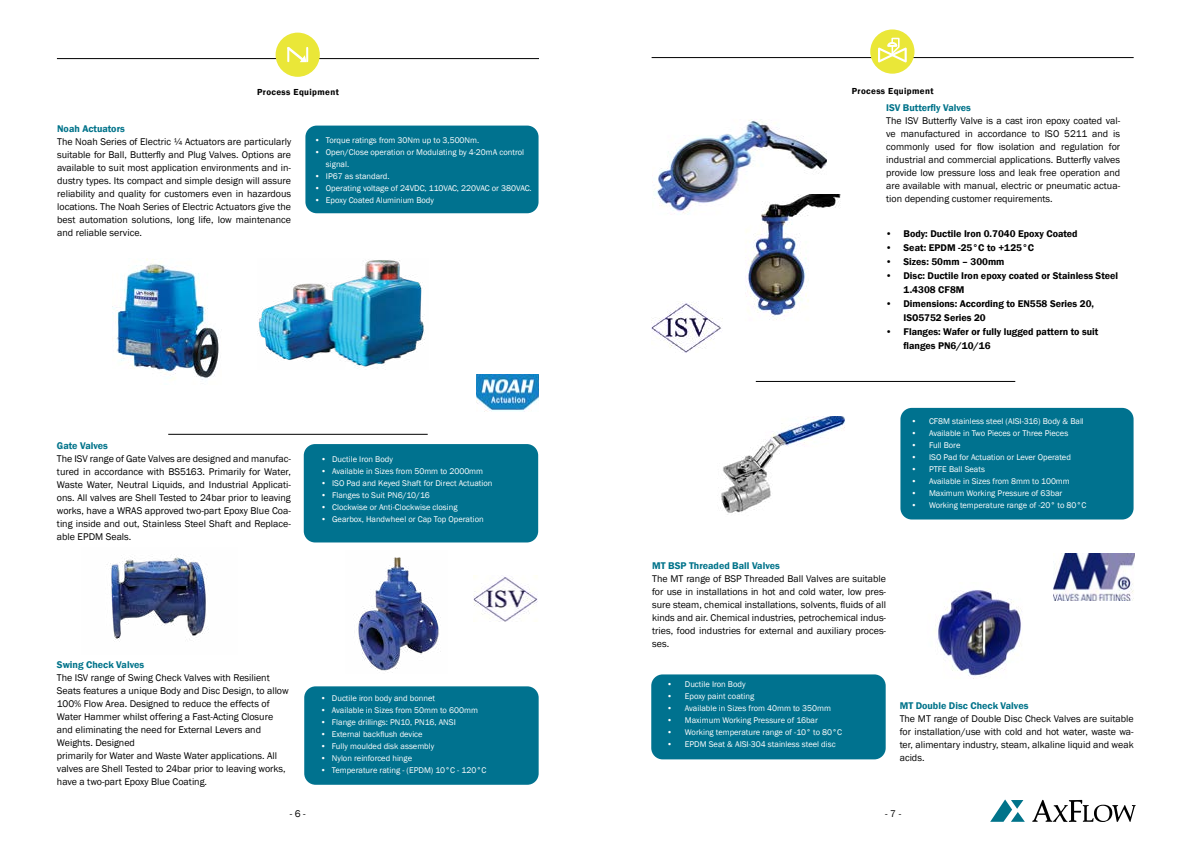
<style>
.page{position:relative;width:1191px;height:842px;background:#fff}
.page>*{position:absolute;margin:0;border:0;box-sizing:border-box;transform-origin:0 0}
.t1{font:10px/13px "Franklin Gothic";color:#000;text-align:justify}
.t2{font:600 10px/14px "Franklin Gothic";color:#000}
.t3{font:600 10px "Franklin Gothic";color:#00738a}
.t4{font:600 9px "Franklin Gothic";letter-spacing:.04em;color:#000}
.t5{font:8.5px/12px "Franklin Gothic";color:#fff}
</style>
<div class="page">
<svg style="left:990px;top:799px;width:34px;height:23px"></svg>
<svg style="left:1032px;top:800px;width:103px;height:22px"></svg>
<hr style="left:57px;top:58px;width:482px;height:1px;background:#000">
<hr style="left:168px;top:434px;width:260px;height:1px;background:#000">
<div style="left:276px;top:33px;width:44px;height:44px;background:#eae738;border-radius:50%"></div>
<svg style="left:287px;top:47px;width:21px;height:16px"></svg>
<div style="left:305px;top:126px;width:233px;height:87px;background:#00728f;border-radius:11px"></div>
<img style="left:112px;top:258px;width:107px;height:122px">
<img style="left:258px;top:260px;width:167px;height:107px">
<img style="left:476px;top:374px;width:63px;height:37px">
<div style="left:304px;top:444px;width:234px;height:98px;background:#00728f;border-radius:11px"></div>
<img style="left:107px;top:554px;width:100px;height:88px">
<img style="left:358px;top:557px;width:83px;height:116px">
<img style="left:474px;top:575px;width:64px;height:47px">
<div style="left:304px;top:686px;width:234px;height:99px;background:#00728f;border-radius:11px"></div>
<hr style="left:651px;top:57px;width:482px;height:1px;background:#000">
<div style="left:870px;top:29px;width:44px;height:45px;background:#eae738;border-radius:50%"></div>
<svg style="left:878px;top:37px;width:28px;height:25px"></svg>
<div style="left:900px;top:408px;width:233px;height:111px;background:#00728f;border-radius:11px"></div>
<div style="left:651px;top:674px;width:234px;height:85px;background:#00728f;border-radius:11px"></div>
<img style="left:1053px;top:554px;width:81px;height:46px">
<img style="left:721px;top:416px;width:124px;height:99px">
<img style="left:935px;top:590px;width:86px;height:89px">
<hr style="left:756px;top:381px;width:259px;height:1px;background:#000">
<img style="left:651px;top:302px;width:72px;height:51px">
<img style="left:652px;top:119px;width:175px;height:96px">
<img style="left:729px;top:194px;width:112px;height:126px">
<p class="t4" style="left:257px;top:86px;width:83px">Process Equipment</p>
<p class="t3" style="left:57px;top:122px;width:69px">Noah Actuators</p>
<p class="t1" style="left:57px;top:135px;width:235px">The Noah Series of Electric ¼ Actuators are particularly suitable for Ball, Butterfly and Plug Valves. Options are available to suit most application environments and in&shy;dustry types. Its compact and simple design will assure reliability and quality for customers even in hazardous locations. The Noah Series of Electric Actuators give the best automation solutions, long life, low maintenance and reliable service.</p>
<p class="t5" style="left:314px;top:134px;width:166px">• Torque ratings from 30Nm up to 3,500Nm.</p>
<p class="t5" style="left:326px;top:146px;width:200px;text-indent:-11px">• Open/Close operation or Modulating by 4-20mA control signal.</p>
<p class="t5" style="left:314px;top:170px;width:76px">• IP67 as standard.</p>
<p class="t5" style="left:314px;top:182px;width:219px">• Operating voltage of 24VDC, 110VAC, 220VAC or 380VAC.</p>
<p class="t5" style="left:314px;top:194px;width:121px">• Epoxy Coated Aluminium Body</p>
<p class="t3" style="left:57px;top:440px;width:52px">Gate Valves</p>
<p class="t1" style="left:57px;top:452px;width:235px">The ISV range of Gate Valves are designed and manufac&shy;tured in accordance with BS5163. Primarily for Water, Waste Water, Neutral Liquids, and Industrial Applicati&shy;ons. All valves are Shell Tested to 24bar prior to leaving works, have a WRAS approved two-part Epoxy Blue Coa&shy;ting inside and out, Stainless Steel Shaft and Replace&shy;able EPDM Seals.</p>
<p class="t5" style="left:321px;top:453px;width:74px">• Ductile Iron Body</p>
<p class="t5" style="left:321px;top:465px;width:164px">• Available in Sizes from 50mm to 2000mm</p>
<p class="t5" style="left:321px;top:477px;width:173px">• ISO Pad and Keyed Shaft for Direct Actuation</p>
<p class="t5" style="left:321px;top:489px;width:110px">• Flanges to Suit PN6/10/16</p>
<p class="t5" style="left:321px;top:501px;width:138px">• Clockwise or Anti-Clockwise closing</p>
<p class="t5" style="left:321px;top:513px;width:164px">• Gearbox, Handwheel or Cap Top Operation</p>
<p class="t3" style="left:57px;top:658px;width:89px">Swing Check Valves</p>
<p class="t1" style="left:57px;top:671px;width:233px;text-align:left">The ISV range of Swing Check Valves with Resilient Seats features a unique Body and Disc Design, to allow 100% Flow Area. Designed to reduce the effects of Water Hammer whilst offering a Fast-Acting Closure and eliminating the need for External Levers and Weights. Designed<br>primarily for Water and Waste Water applications. All valves are Shell Tested to 24bar prior to leaving works, have a two-part Epoxy Blue Coating.</p>
<p class="t5" style="left:320px;top:692px;width:116px">• Ductile iron body and bonnet</p>
<p class="t5" style="left:320px;top:704px;width:159px">• Available in Sizes from 50mm to 600mm</p>
<p class="t5" style="left:320px;top:716px;width:137px">• Flange drillings: PN10, PN16, ANSI</p>
<p class="t5" style="left:320px;top:728px;width:104px">• External backflush device</p>
<p class="t5" style="left:320px;top:740px;width:115px">• Fully moulded disk assembly</p>
<p class="t5" style="left:320px;top:752px;width:93px">• Nylon reinforced hinge</p>
<p class="t5" style="left:320px;top:764px;width:167px">• Temperature rating - (EPDM) 10°C - 120°C</p>
<p class="t4" style="left:851px;top:85px;width:83px">Process Equipment</p>
<p class="t3" style="left:886px;top:102px;width:86px">ISV Butterfly Valves</p>
<p class="t1" style="left:886px;top:115px;width:235px">The ISV Butterfly Valve is a cast iron epoxy coated val&shy;ve manufactured in accordance to ISO 5211 and is commonly used for flow isolation and regulation for industrial and commercial applications. Butterfly valves provide low pressure loss and leak free operation and are available with manual, electric or pneumatic actua&shy;tion depending customer requirements.</p>
<p class="t2" style="left:885px;top:227px;width:194px">• Body: Ductile Iron 0.7040 Epoxy Coated</p>
<p class="t2" style="left:885px;top:241px;width:150px">• Seat: EPDM -25°C to +125°C</p>
<p class="t2" style="left:885px;top:255px;width:121px">• Sizes: 50mm – 300mm</p>
<p class="t2" style="left:903px;top:269px;width:216px;text-indent:-18px">• Disc: Ductile Iron epoxy coated or Stainless Steel<br>1.4308 CF8M</p>
<p class="t2" style="left:903px;top:297px;width:192px;text-indent:-18px">• Dimensions: According to EN558 Series 20,<br>ISO5752 Series 20</p>
<p class="t2" style="left:903px;top:325px;width:196px;text-indent:-18px">• Flanges: Wafer or fully lugged pattern to suit flanges PN6/10/16</p>
<p class="t5" style="left:911px;top:415px;width:174px">• CF8M stainless steel (AISI-316) Body &amp; Ball</p>
<p class="t5" style="left:911px;top:427px;width:159px">• Available in Two Pieces or Three Pieces</p>
<p class="t5" style="left:911px;top:439px;width:51px">• Full Bore</p>
<p class="t5" style="left:911px;top:451px;width:161px">• ISO Pad for Actuation or Lever Operated</p>
<p class="t5" style="left:911px;top:463px;width:75px">• PTFE Ball Seats</p>
<p class="t5" style="left:911px;top:475px;width:160px">• Available in Sizes from 8mm to 100mm</p>
<p class="t5" style="left:911px;top:487px;width:153px">• Maximum Working Pressure of 63bar</p>
<p class="t5" style="left:911px;top:499px;width:177px">• Working temperature range of -20° to 80°C</p>
<p class="t3" style="left:652px;top:559px;width:129px">MT BSP Threaded Ball Valves</p>
<p class="t1" style="left:652px;top:572px;width:235px">The MT range of BSP Threaded Ball Valves are suitable for use in installations in hot and cold water, low pres&shy;sure steam, chemical installations, solvents, fluids of all kinds and air. Chemical industries, petrochemical indus&shy;tries, food industries for external and auxiliary proces&shy;ses.</p>
<p class="t5" style="left:667px;top:678px;width:80px">• Ductile Iron Body</p>
<p class="t5" style="left:667px;top:690px;width:89px">• Epoxy paint coating</p>
<p class="t5" style="left:667px;top:702px;width:166px">• Available in Sizes from 40mm to 350mm</p>
<p class="t5" style="left:667px;top:714px;width:152px">• Maximum Working Pressure of 16bar</p>
<p class="t5" style="left:667px;top:726px;width:177px">• Working temperature range of -10° to 80°C</p>
<p class="t5" style="left:667px;top:738px;width:170px">• EPDM Seat &amp; AISI-304 stainless steel disc</p>
<p class="t3" style="left:899px;top:700px;width:130px">MT Double Disc Check Valves</p>
<p class="t1" style="left:899px;top:713px;width:235px">The MT range of Double Disc Check Valves are suitable for installation/use with cold and hot water, waste wa&shy;ter, alimentary industry, steam, alkaline liquid and weak acids.</p>
<p class="t1" style="left:290px;top:807px;width:17px">- 6 -</p>
<p class="t1" style="left:885px;top:808px;width:17px">- 7 -</p>
</div>
